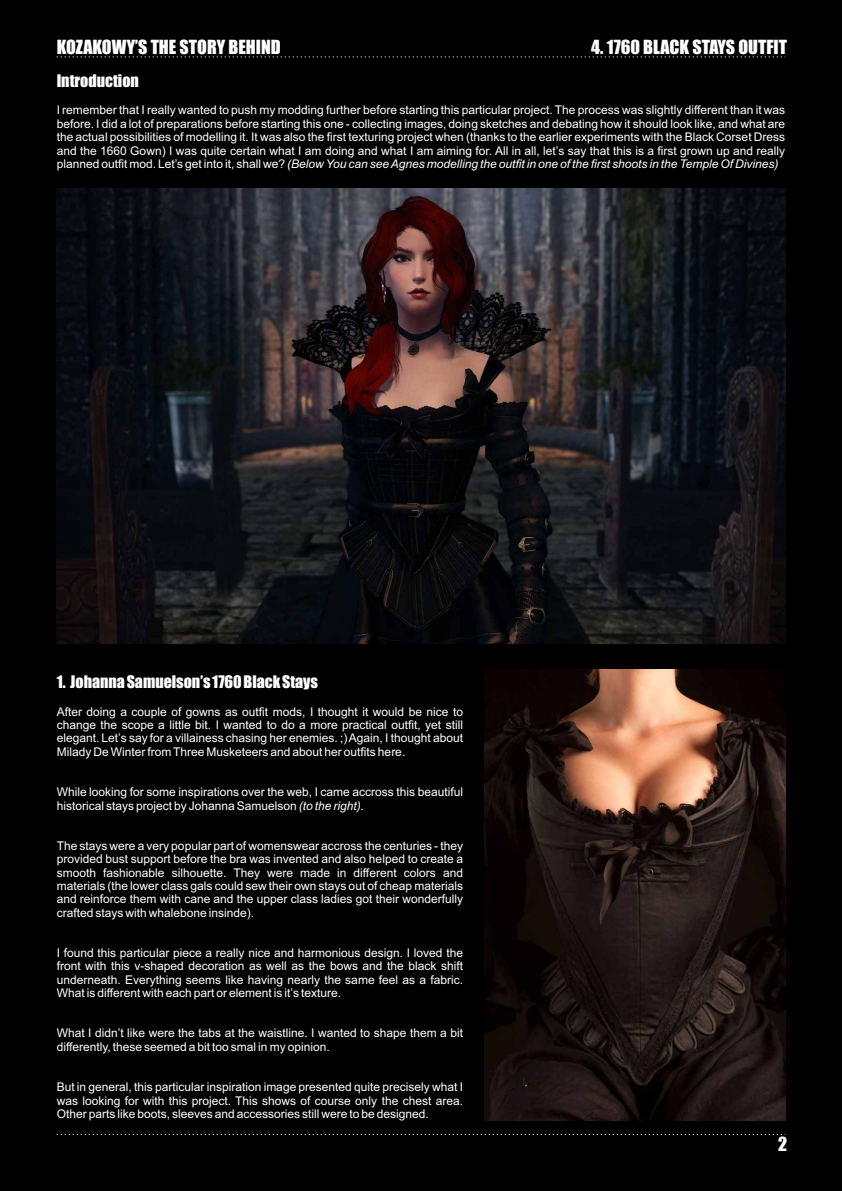
<style>
.page{position:relative;width:842px;height:1191px;background:#000}
.page>*{position:absolute;margin:0;border:0;box-sizing:border-box;transform-origin:0 0}
.t1{font:18px "Impact";color:#fff}
.t2{font:16px "Impact";color:#fff}
.t3{font:12px/13.4px "Arial";color:#fff;text-align:justify}
.s1{font-style:italic}
</style>
<div class="page">
<img style="left:57px;top:188px;width:728px;height:455px">
<svg style="left:57px;top:56px;width:728px;height:1px"></svg>
<svg style="left:57px;top:1134px;width:728px;height:1px"></svg>
<img style="left:485px;top:669px;width:300px;height:451px">
<h1 class="t1" style="left:57px;top:40px;width:226px">KOZAKOWY’S THE STORY BEHIND</h1>
<h1 class="t1" style="left:591px;top:40px;width:197px">4. 1760 BLACK STAYS OUTFIT</h1>
<h2 class="t2" style="left:57px;top:74px;width:84px">Introduction</h2>
<p class="t3" style="left:57px;top:105px;width:730px">I remember that I really wanted to push my modding further before starting this particular project. The process was slightly different than it was before. I did a lot of preparations before starting this one - collecting images, doing sketches and debating how it should look like, and what are the actual possibilities of modelling it. It was also the first texturing project when (thanks to the earlier experiments with the Black Corset Dress and the 1660 Gown) I was quite certain what I am doing and what I am aiming for. All in all, let’s say that this is a first grown up and really planned outfit mod. Let’s get into it, shall we? <span class="s1">(Below You can see Agnes modelling the outfit in one of the first shoots in the Temple Of Divines)</span></p>
<h2 class="t2" style="left:57px;top:675px;width:263px">1. Johanna Samuelson’s 1760 Black Stays</h2>
<p class="t3" style="left:57px;top:706px;width:408px">After doing a couple of gowns as outfit mods, I thought it would be nice to change the scope a little bit. I wanted to do a more practical outfit, yet still elegant. Let’s say for a villainess chasing her enemies. ;) Again, I thought about Milady De Winter from Three Musketeers and about her outfits here.</p>
<p class="t3" style="left:57px;top:786px;width:408px">While looking for some inspirations over the web, I came accross this beautiful historical stays project by Johanna Samuelson <span class="s1">(to the right).</span></p>
<p class="t3" style="left:57px;top:840px;width:408px">The stays were a very popular part of womenswear accross the centuries - they provided bust support before the bra was invented and also helped to create a smooth fashionable silhouette. They were made in different colors and materials (the lower class gals could sew their own stays out of cheap materials and reinforce them with cane and the upper class ladies got their wonderfully crafted stays with whalebone insinde).</p>
<p class="t3" style="left:57px;top:947px;width:408px">I found this particular piece a really nice and harmonious design. I loved the front with this v-shaped decoration as well as the bows and the black shift underneath. Everything seems like having nearly the same feel as a fabric.<br>What is different with each part or element is it’s texture.</p>
<p class="t3" style="left:57px;top:1027px;width:408px">What I didn’t like were the tabs at the waistline. I wanted to shape them a bit differently, these seemed a bit too smal in my opinion.</p>
<p class="t3" style="left:57px;top:1081px;width:408px">But in general, this particular inspiration image presented quite precisely what I was looking for with this project. This shows of course only the chest area.<br>Other parts like boots, sleeves and accessories still were to be designed.</p>
<h1 class="t1" style="left:778px;top:1137px;width:11px">2</h1>
</div>
